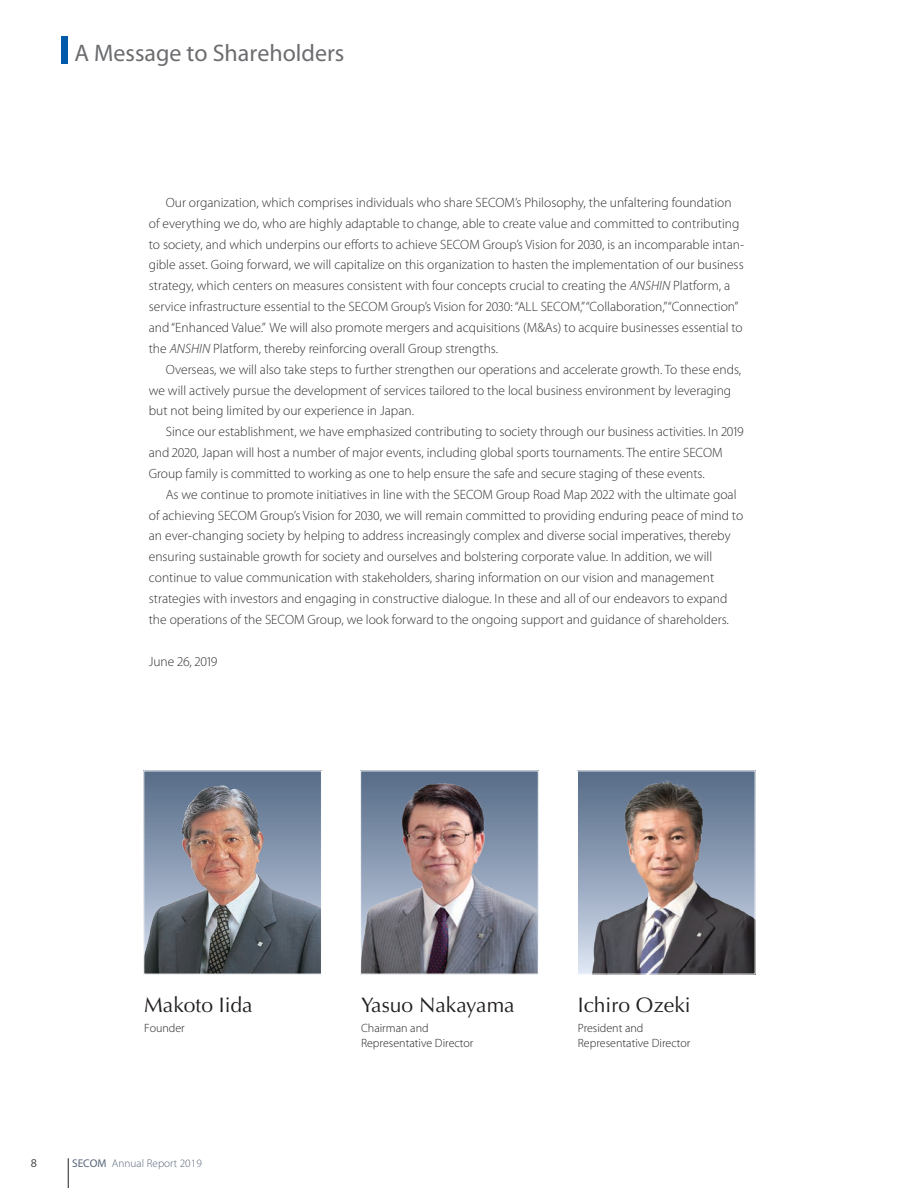
<style>
.page{position:relative;width:918px;height:1188px;background:#fff}
.page>*{position:absolute;margin:0;border:0;box-sizing:border-box;transform-origin:0 0}
.t1{font:24px "Myriad Pro";color:#6c6d70}
.t2{font:21px "Optima";color:#231f20}
.本文_J{font:300 13.5px/20.9px "Myriad Pro";color:#312f30}
.t3{font:300 12px/15px "Myriad Pro";color:#231f20}
.t4{font:12px "Myriad Pro";color:#4b4c4d}
.t5{font:300 11.25px "Myriad Pro";letter-spacing:.005em;color:#576579}
.s1{font-style:italic}
.s2{font-weight:400}
</style>
<div class="page">
<hr style="left:68px;top:1158px;width:1px;height:30px;background:#231f20">
<img style="left:362px;top:772px;width:175px;height:201px">
<div style="left:360px;top:770px;width:179px;height:205px;border:1px solid #fff"></div>
<img style="left:579px;top:772px;width:175px;height:201px">
<div style="left:577px;top:770px;width:179px;height:205px;border:1px solid #fff"></div>
<div style="left:144px;top:771px;width:177px;height:203px;background:#5b6f8a"></div>
<img style="left:145px;top:786px;width:175px;height:187px">
<div style="left:143px;top:770px;width:179px;height:205px;border:1px solid #fff"></div>
<div style="left:62px;top:36px;width:6px;height:28px;background:#015aaa"></div>
<p class="t1" style="left:74px;top:39px;width:272px">A Message to Shareholders</p>
<p class="本文_J" style="left:149px;top:192px;width:597px;text-indent:17px">Our organization, which comprises individuals who share SECOM’s Philosophy, the unfaltering foundation of everything we do, who are highly adaptable to change, able to create value and committed to contributing to society, and which underpins our efforts to achieve SECOM Group’s Vision for 2030, is an incomparable intan&shy;gible asset. Going forward, we will capitalize on this organization to hasten the implementation of our business strategy, which centers on measures consistent with four concepts crucial to creating the <span class="s1">ANSHIN</span> Platform, a service infrastructure essential to the SECOM Group’s Vision for 2030: “ALL SECOM,” “Collaboration,” “Connection” and “Enhanced Value.” We will also promote mergers and acquisitions (M&amp;As) to acquire businesses essential to the <span class="s1">ANSHIN</span> Platform, thereby reinforcing overall Group strengths.</p>
<p class="本文_J" style="left:149px;top:359px;width:594px;text-indent:17px">Overseas, we will also take steps to further strengthen our operations and accelerate growth. To these ends, we will actively pursue the development of services tailored to the local business environment by leveraging but not being limited by our experience in Japan.</p>
<p class="本文_J" style="left:149px;top:421px;width:597px;text-indent:17px">Since our establishment, we have emphasized contributing to society through our business activities. In 2019 and 2020, Japan will host a number of major events, including global sports tournaments. The entire SECOM<br>Group family is committed to working as one to help ensure the safe and secure staging of these events.</p>
<p class="本文_J" style="left:149px;top:484px;width:596px;text-indent:17px">As we continue to promote initiatives in line with the SECOM Group Road Map 2022 with the ultimate goal of achieving SECOM Group’s Vision for 2030, we will remain committed to providing enduring peace of mind to an ever-changing society by helping to address increasingly complex and diverse social imperatives, thereby ensuring sustainable growth for society and ourselves and bolstering corporate value. In addition, we will continue to value communication with stakeholders, sharing information on our vision and management strategies with investors and engaging in constructive dialogue. In these and all of our endeavors to expand the operations of the SECOM Group, we look forward to the ongoing support and guidance of shareholders.</p>
<p class="本文_J" style="left:149px;top:651px;width:70px">June 26, 2019</p>
<p class="t2" style="left:144px;top:993px;width:110px">Makoto Iida</p>
<p class="t3" style="left:144px;top:1020px;width:42px">Founder</p>
<p class="t4" style="left:31px;top:1156px;width:8px">8</p>
<p class="t5" style="left:72px;top:1156px;width:131px"><span class="s2">SECOM</span> Annual Report 2019</p>
<p class="t2" style="left:361px;top:993px;width:155px">Yasuo Nakayama</p>
<p class="t3" style="left:361px;top:1020px;width:114px">Chairman and<br>Representative Director</p>
<p class="t2" style="left:578px;top:993px;width:114px">Ichiro Ozeki</p>
<p class="t3" style="left:578px;top:1020px;width:114px">President and<br>Representative Director</p>
</div>
